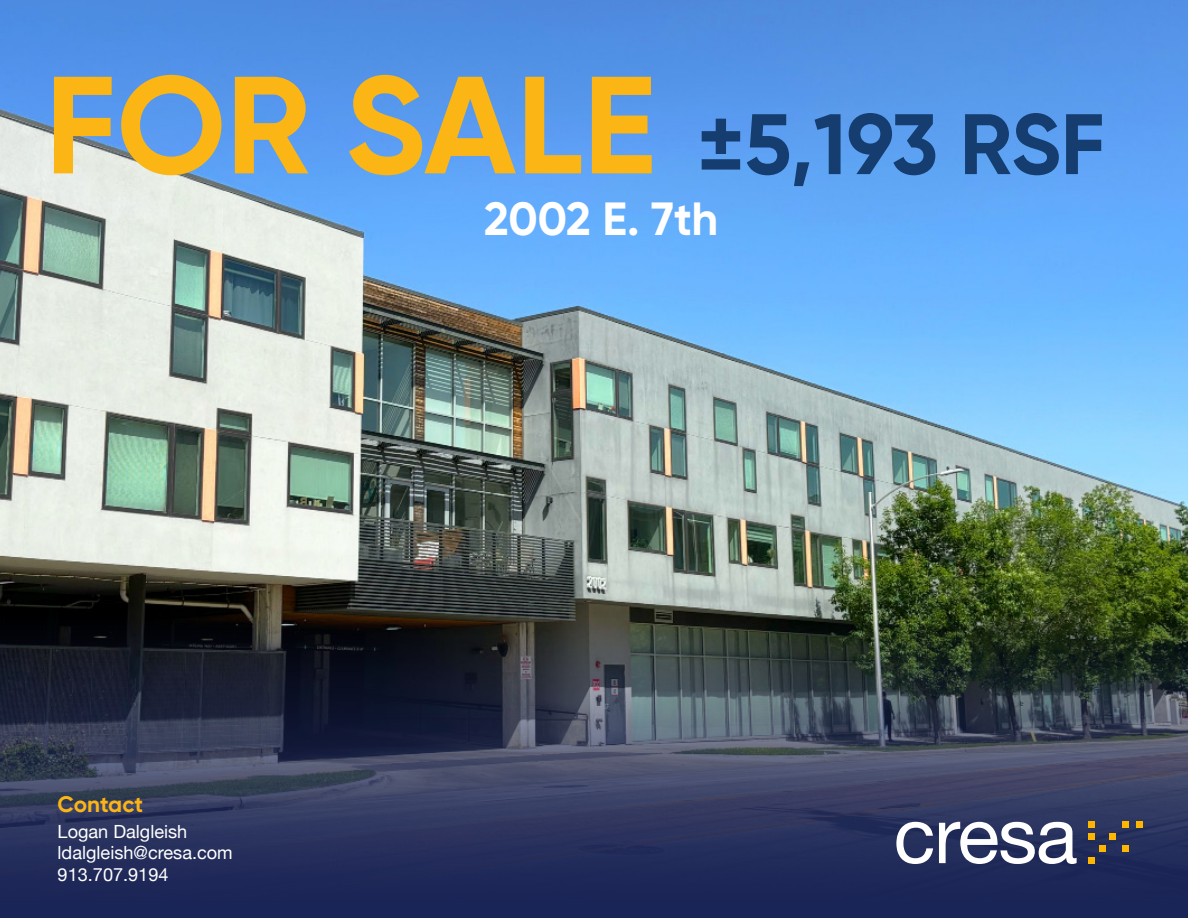
<style>
.page{position:relative;width:1188px;height:918px;background:#fff}
.page>*{position:absolute;margin:0;border:0;box-sizing:border-box;transform-origin:0 0}
.t1{font:700 138px "Gilroy";color:#fbb515}
.t2{font:700 85.5px "Gilroy";letter-spacing:-.01em;color:#153d6f}
.t3{font:700 46.5px "Gilroy";letter-spacing:-.01em;color:#fff}
.t4{font:700 22.5px "Gilroy";color:#fbb515}
.t5{font:18.15px "Helvetica Neue";color:#fff}
</style>
<div class="page">
<img style="left:0;top:0;width:1188px;height:518px">
<img style="left:0;top:518px;width:1188px;height:400px">
<svg style="left:896px;top:822px;width:37px;height:42px"></svg>
<svg style="left:939px;top:822px;width:138px;height:42px"></svg>
<svg style="left:1088px;top:822px;width:6px;height:6px"></svg>
<svg style="left:1088px;top:834px;width:6px;height:6px"></svg>
<svg style="left:1088px;top:858px;width:6px;height:6px"></svg>
<svg style="left:1100px;top:846px;width:6px;height:6px"></svg>
<svg style="left:1110px;top:834px;width:6px;height:6px"></svg>
<svg style="left:1123px;top:822px;width:6px;height:6px"></svg>
<svg style="left:1123px;top:846px;width:6px;height:6px"></svg>
<svg style="left:1136px;top:822px;width:6px;height:6px"></svg>
<p class="t1" style="left:45px;top:39px;width:613px">FOR SALE</p>
<p class="t2" style="left:697px;top:91px;width:409px">±5,193 RSF</p>
<p class="t4" style="left:58px;top:790px;width:87px">Contact</p>
<p class="t5" style="left:58px;top:818px;width:131px">Logan Dalgleish</p>
<p class="t5" style="left:58px;top:840px;width:177px">ldalgleish@cresa.com</p>
<p class="t5" style="left:58px;top:862px;width:113px">913.707.9194</p>
<p class="t3" style="left:484px;top:190px;width:236px">2002 E. 7th</p>
</div>
